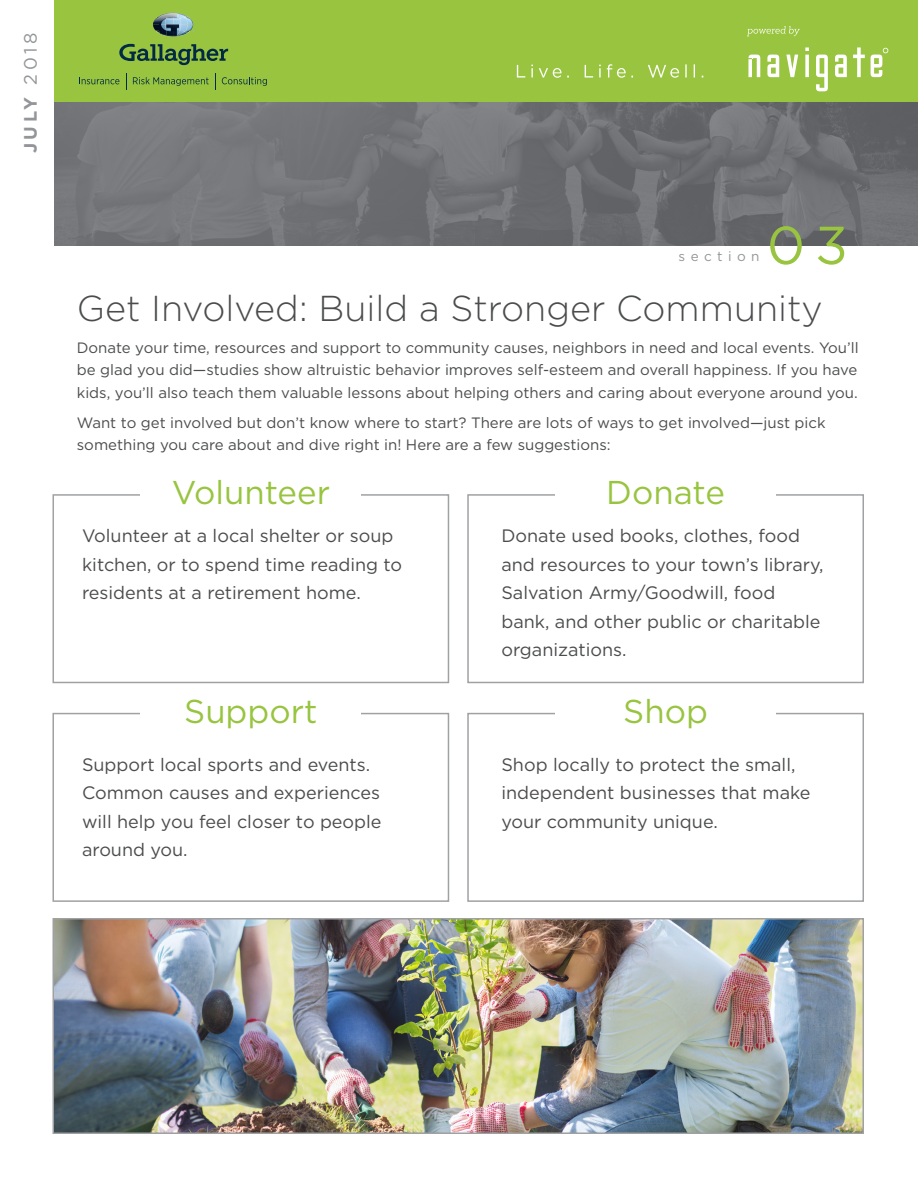
<style>
.page{position:relative;width:918px;height:1188px;background:#fff}
.page>*{position:absolute;margin:0;border:0;box-sizing:border-box;transform-origin:0 0}
.t1{font:53.25px "Gotham";color:#98c43f}
.t2{font:300 36px "Gotham";color:#4b4c4d}
.t3{font:33px "Gotham";color:#98c43f}
.t4{font:18px/28.5px "Gotham";color:#4b4c4d}
.t5{font:700 18px "Gotham";color:#939598}
.t6{font:15px/22.5px "Gotham";color:#4b4c4d;text-align:justify}
.t7{font:13.5px "Gotham";letter-spacing:.4em;color:#939598}
.s1{font-weight:400}
</style>
<div class="page">
<div style="left:52px;top:494px;width:397px;height:189px;border:2px solid #939598"></div>
<div style="left:52px;top:713px;width:397px;height:189px;border:2px solid #939598"></div>
<div style="left:467px;top:494px;width:397px;height:189px;border:2px solid #939598"></div>
<div style="left:467px;top:713px;width:397px;height:189px;border:2px solid #939598"></div>
<svg style="left:54px;top:101px;width:864px;height:145px;background:#707274"></svg>
<img style="left:55px;top:921px;width:806px;height:210px">
<div style="left:52px;top:918px;width:812px;height:216px;border:2px solid #939598"></div>
<div style="left:141px;top:478px;width:220px;height:32px;background:#fff"></div>
<div style="left:141px;top:697px;width:220px;height:32px;background:#fff"></div>
<div style="left:555px;top:478px;width:221px;height:32px;background:#fff"></div>
<div style="left:555px;top:697px;width:221px;height:32px;background:#fff"></div>
<div style="left:54px;top:0;width:864px;height:101px;background:#98c43f"></div>
<svg style="left:119px;top:44px;width:109px;height:21px"></svg>
<svg style="left:153px;top:13px;width:41px;height:24px"></svg>
<svg style="left:79px;top:77px;width:40px;height:7px"></svg>
<svg style="left:133px;top:77px;width:76px;height:9px"></svg>
<svg style="left:222px;top:77px;width:45px;height:9px"></svg>
<svg style="left:215px;top:73px;width:1px;height:17px"></svg>
<svg style="left:126px;top:73px;width:1px;height:17px"></svg>
<svg style="left:805px;top:47px;width:4px;height:4px"></svg>
<svg style="left:853px;top:47px;width:12px;height:30px"></svg>
<svg style="left:767px;top:55px;width:12px;height:22px"></svg>
<svg style="left:835px;top:55px;width:12px;height:22px"></svg>
<svg style="left:816px;top:55px;width:12px;height:36px"></svg>
<svg style="left:786px;top:55px;width:12px;height:22px"></svg>
<svg style="left:805px;top:55px;width:4px;height:22px"></svg>
<svg style="left:748px;top:55px;width:12px;height:22px"></svg>
<svg style="left:871px;top:48px;width:17px;height:29px"></svg>
<svg style="left:747px;top:26px;width:53px;height:10px"></svg>
<svg style="left:517px;top:64px;width:186px;height:14px"></svg>
<p class="t5" style="left:20px;top:153px;width:122px;rotate:-90deg">JULY <span class="s1">2018</span></p>
<p class="t7" style="left:679px;top:248px;width:82px">section</p>
<p class="t1" style="left:767px;top:211px;width:82px">03</p>
<p class="t2" style="left:77px;top:288px;width:747px">Get Involved: Build a Stronger Community</p>
<p class="t6" style="left:77px;top:336px;width:783px">Donate your time, resources and support to community causes, neighbors in need and local events. You’ll be glad you did—studies show altruistic behavior improves self-esteem and overall happiness. If you have kids, you’ll also teach them valuable lessons about helping others and caring about everyone around you.</p>
<p class="t6" style="left:77px;top:411px;width:750px">Want to get involved but don’t know where to start? There are lots of ways to get involved—just pick something you care about and dive right in! Here are a few suggestions:</p>
<p class="t3" style="left:172px;top:472px;width:160px">Volunteer</p>
<p class="t3" style="left:606px;top:472px;width:120px">Donate</p>
<p class="t4" style="left:82px;top:521px;width:322px">Volunteer at a local shelter or soup kitchen, or to spend time reading to residents at a retirement home.</p>
<p class="t3" style="left:184px;top:690px;width:135px">Support</p>
<p class="t4" style="left:82px;top:750px;width:301px">Support local sports and events.<br>Common causes and experiences will help you feel closer to people around you.</p>
<p class="t4" style="left:501px;top:521px;width:324px">Donate used books, clothes, food and resources to your town’s library,<br>Salvation Army/Goodwill, food bank, and other public or charitable organizations.</p>
<p class="t3" style="left:623px;top:690px;width:86px">Shop</p>
<p class="t4" style="left:501px;top:750px;width:311px">Shop locally to protect the small, independent businesses that make your community unique.</p>
</div>
